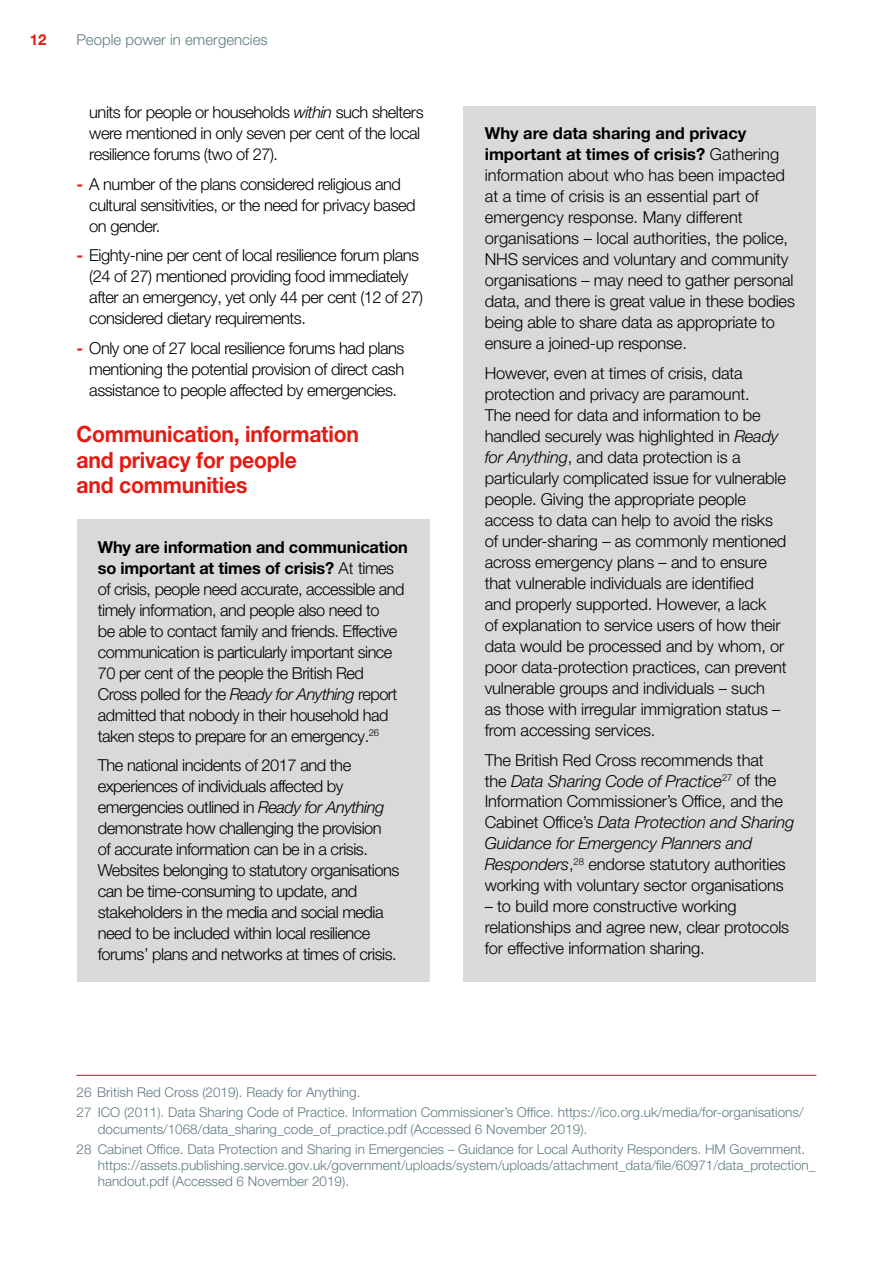
<style>
.page{position:relative;width:893px;height:1263px;background:#fff}
.page>*{position:absolute;margin:0;border:0;box-sizing:border-box;transform-origin:0 0}
.t1{font:700 22.5px/25.5px "Helvetica Neue LT Pro";letter-spacing:-.01em;color:#e41b13;scale:.94 1}
.t2{font:300 16.5px/21px "Helvetica Neue LT Pro";letter-spacing:-.01em;color:#000}
.t3{font:300 16.5px/21px "Helvetica Neue LT Pro";letter-spacing:-.03em;color:#000}
.t4{font:300 15px "Helvetica Neue LT Pro";color:#5f7b81}
.t5{font:700 15px "Helvetica Neue LT Pro";color:#e41b13}
.t6{font:300 13.5px/20.4px "Helvetica Neue LT Pro";color:#5f7b81}
.s1{font-style:italic}
.s2{font-weight:700;color:#e41b13}
.s3{font-weight:700}
</style>
<div class="page">
<hr style="left:77px;top:1075px;width:739px;height:1px;background:#9e1e22">
<div style="left:463px;top:106px;width:353px;height:876px;background:#d8dad9"></div>
<div style="left:77px;top:519px;width:352px;height:463px;background:#d8dad9"></div>
<p class="t5" style="left:30px;top:30px;width:18px">12</p>
<p class="t4" style="left:77px;top:30px;width:193px">People power in emergencies</p>
<p class="t3" style="left:89px;top:101px;width:336px">units for people or households <span class="s1">within</span> such shelters were mentioned in only seven per cent of the local resilience forums (two of 27).</p>
<p class="t3" style="left:89px;top:173px;width:328px;text-indent:-13px"><span class="s2">-</span> A number of the plans considered religious and cultural sensitivities, or the need for privacy based on gender.</p>
<p class="t3" style="left:89px;top:244px;width:335px;text-indent:-13px"><span class="s2">-</span> Eighty-nine per cent of local resilience forum plans (24 of 27) mentioned providing food immediately after an emergency, yet only 44 per cent (12 of 27) considered dietary requirements.</p>
<p class="t2" style="left:89px;top:337px;width:317px;text-align:justify;text-indent:-13px"><span class="s2">-</span> Only one of 27 local resilience forums had plans mentioning the potential provision of direct cash assistance to people affected by emergencies.</p>
<h1 class="t1" style="left:77px;top:421px;width:302px">Communication, information and privacy for people<br>and communities</h1>
<p class="t3" style="left:98px;top:536px;width:312px"><span class="s3">Why are information and communication so important at times of crisis?</span> At times of crisis, people need accurate, accessible and timely information, and people also need to<br>be able to contact family and friends. Effective communication is particularly important since 70 per cent of the people the British Red<br>Cross polled for the <span class="s1">Ready for Anything</span> report admitted that nobody in their household had taken steps to prepare for an emergency.<sup>26</sup></p>
<p class="t3" style="left:98px;top:754px;width:303px">The national incidents of 2017 and the experiences of individuals affected by emergencies outlined in <span class="s1">Ready for Anything </span>demonstrate how challenging the provision<br>of accurate information can be in a crisis.<br>Websites belonging to statutory organisations can be time-consuming to update, and stakeholders in the media and social media need to be included within local resilience forums’ plans and networks at times of crisis.</p>
<p class="t2" style="left:485px;top:123px;width:312px"><span class="s3">Why are data sharing and privacy important at times of crisis?</span> Gathering information about who has been impacted at a time of crisis is an essential part of emergency response. Many different organisations – local authorities, the police, NHS services and voluntary and community organisations – may need to gather personal data, and there is great value in these bodies being able to share data as appropriate to ensure a joined-up response.</p>
<p class="t2" style="left:485px;top:362px;width:303px">However, even at times of crisis, data protection and privacy are paramount.<br>The need for data and information to be handled securely was highlighted in <span class="s1">Ready for Anything</span>, and data protection is a particularly complicated issue for vulnerable people. Giving the appropriate people access to data can help to avoid the risks of under-sharing – as commonly mentioned across emergency plans – and to ensure that vulnerable individuals are identified<br>and properly supported. However, a lack<br>of explanation to service users of how their data would be processed and by whom, or poor data-protection practices, can prevent vulnerable groups and individuals – such<br>as those with irregular immigration status – from accessing services.</p>
<p class="t2" style="left:485px;top:749px;width:311px">The British Red Cross recommends that<br>the <span class="s1">Data Sharing Code of Practice</span><sup>27</sup> of the Information Commissioner’s Office, and the Cabinet Office’s <span class="s1">Data Protection and Sharing Guidance for Emergency Planners and Responders</span>,<sup>28</sup> endorse statutory authorities working with voluntary sector organisations</p>
<p class="t2" style="left:485px;top:896px;width:306px">– to build more constructive working relationships and agree new, clear protocols for effective information sharing.</p>
<p class="t6" style="left:77px;top:1082px;width:728px">26 British Red Cross (2019). Ready for Anything.<br>27 ICO (2011). Data Sharing Code of Practice. Information Commissioner’s Office. https://ico.org.uk/media/for-organisations/</p>
<p class="t6" style="left:77px;top:1118px;width:730px;text-indent:21px">documents/1068/data_sharing_code_of_practice.pdf (Accessed 6 November 2019).<br>28 Cabinet Office. Data Protection and Sharing in Emergencies – Guidance for Local Authority Responders. HM Government.</p>
<p class="t6" style="left:98px;top:1157px;width:719px;line-height:16.2px">https://assets.publishing.service.gov.uk/government/uploads/system/uploads/attachment_data/file/60971/data_protection_ handout.pdf (Accessed 6 November 2019).</p>
</div>
